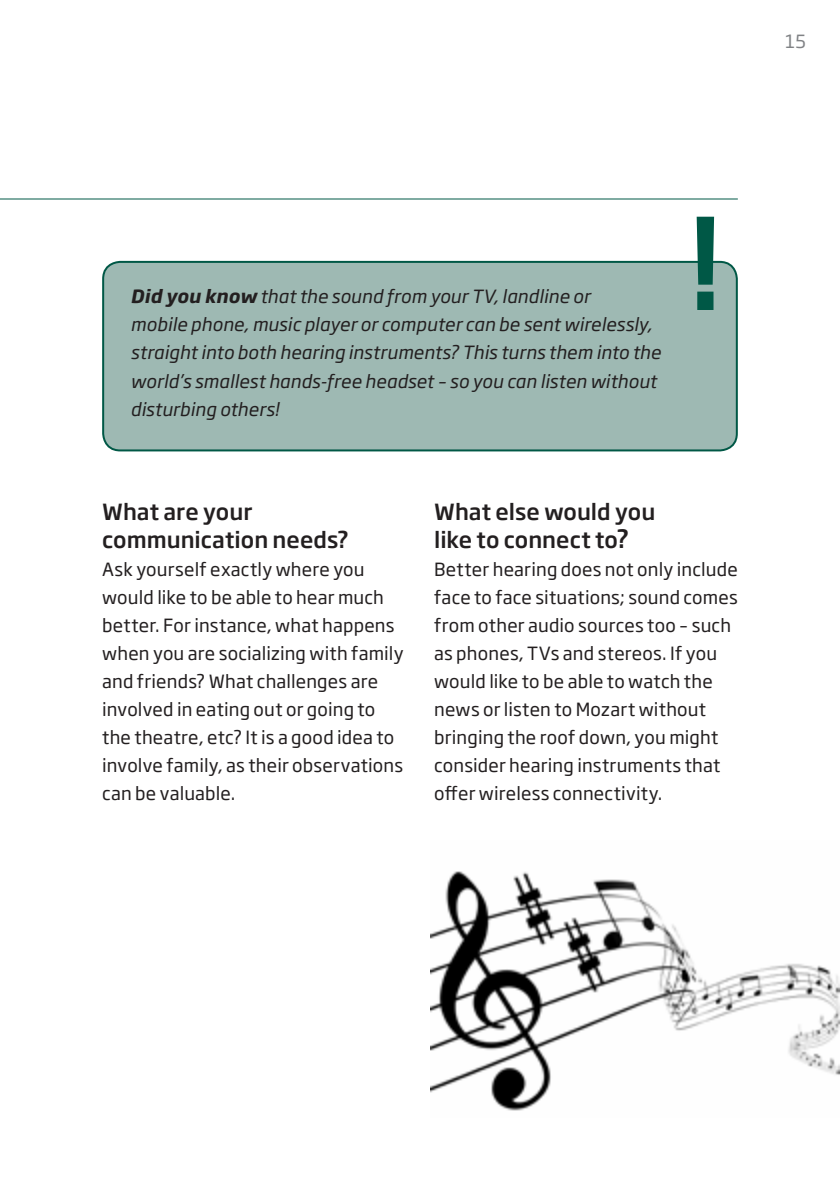
<style>
.page{position:relative;width:840px;height:1191px;background:#fff}
.page>*{position:absolute;margin:0;border:0;box-sizing:border-box;transform-origin:0 0}
.t1{font:500 120px "Soho Gothic Pro";color:#005846}
.t2{font:500 22px/28px "Soho Gothic Pro";color:#231f20}
.t3{font:18px/28px "Soho Gothic Pro";letter-spacing:.01em;color:#231f20}
.t4{font:italic 18px/28px "Soho Gothic Pro";letter-spacing:.01em;color:#231f20}
.t5{font:18px "Soho Gothic Pro";color:#808285}
.s1{font-weight:700}
.s2{font-size:24px}
</style>
<div class="page">
<div style="left:103px;top:262px;width:633px;height:188px;background:#9eb9b3"></div>
<div style="left:102px;top:261px;width:635px;height:190px;border:2px solid #005846;border-radius:17px"></div>
<hr style="left:0;top:198px;width:737px;height:1px;background:#005846">
<img style="left:430px;top:871px;width:409px;height:240px">
<p class="t5" style="left:784px;top:28px;width:22px">15</p>
<p class="t4" style="left:130px;top:282px;width:461px"><span class="s1">Did you know</span> that the sound from your TV, landline or</p>
<p class="t4" style="left:130px;top:310px;width:531px">mobile phone, music player or computer can be sent wirelessly, straight into both hearing instruments? This turns them into the world’s smallest hands-free headset – so you can listen without disturbing others!</p>
<h1 class="t1" style="left:687px;top:171px;width:38px">!</h1>
<p class="t2" style="left:102px;top:496px;width:248px">What are your communication needs?</p>
<p class="t3" style="left:102px;top:554px;width:303px">Ask yourself exactly where you would like to be able to hear much better. For instance, what happens when you are socializing with family and friends? What challenges are involved in eating out or going to the theatre, etc? It is a good idea to involve family, as their observations can be valuable.</p>
<p class="t2" style="left:434px;top:496px;width:222px">What else would you like to connect to<span class="s2">?</span></p>
<p class="t3" style="left:434px;top:554px;width:305px">Better hearing does not only include face to face situations; sound comes from other audio sources too – such as phones, TVs and stereos. If you would like to be able to watch the news or listen to Mozart without bringing the roof down, you might consider hearing instruments that offer wireless connectivity.</p>
</div>
